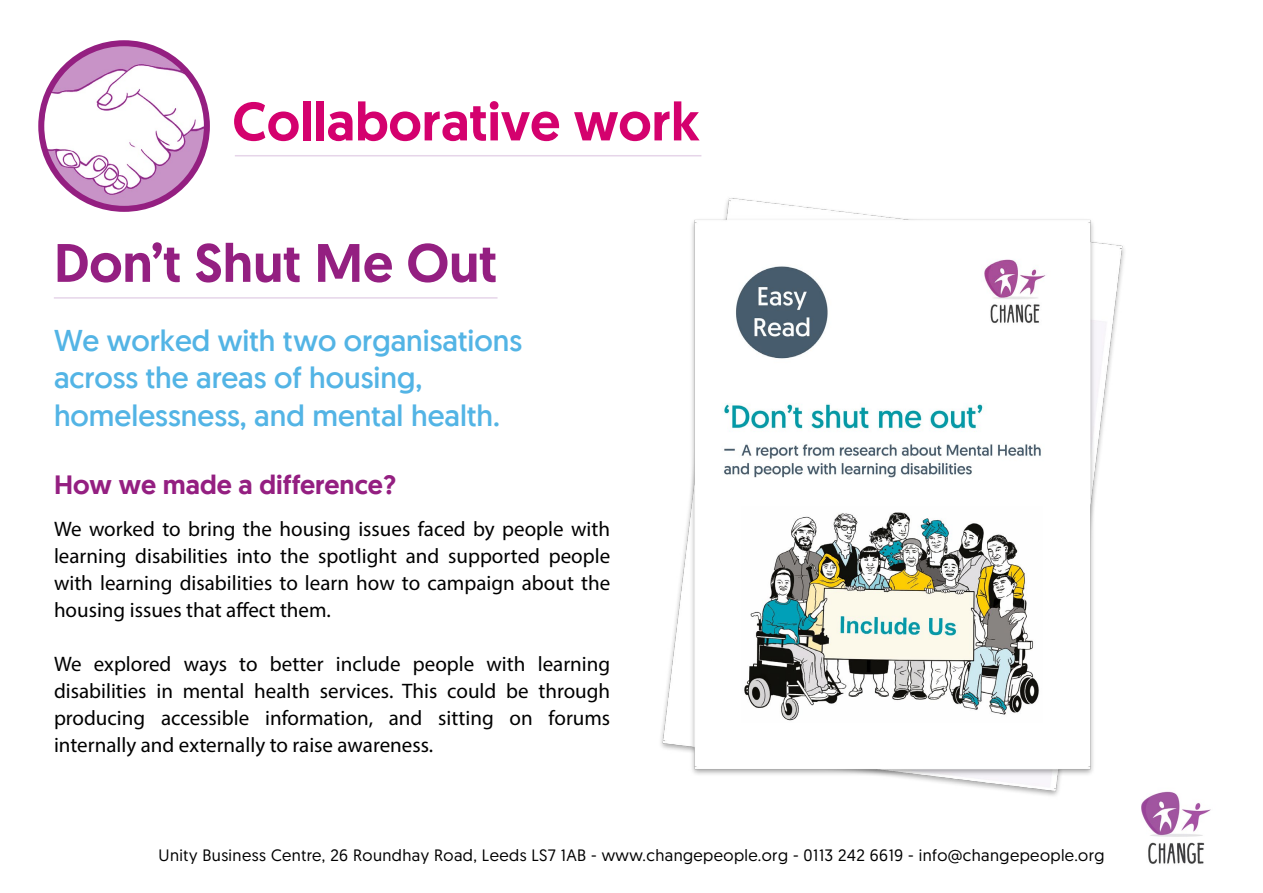
<style>
.page{position:relative;width:1263px;height:893px;background:#fff}
.page>*{position:absolute;margin:0;border:0;box-sizing:border-box;transform-origin:0 0}
.Headline{font:500 54px "Geomanist";color:#d4016e}
.Headline-2{font:500 54px "Geomanist";color:#941f81}
.What_We_Did{font:30px/37.5px "Geomanist";color:#53b4e5}
.Subheadline{font:500 27px "Geomanist";color:#941f81}
.t1{font:21px/27px "Myriad Pro";color:#000;text-align:justify}
.t2{font:16.5px "Geomanist";letter-spacing:.025em;color:#000}
</style>
<div class="page">
<img style="left:1144px;top:791px;width:67px;height:73px">
<hr style="left:235px;top:155px;width:466px;height:1px;background:#e6d5e9">
<hr style="left:54px;top:297px;width:443px;height:2px;background:#e6d5e9">
<img style="left:41px;top:43px;width:166px;height:166px;border-radius:83px">
<div style="left:38px;top:40px;width:172px;height:172px;border:6px solid #941f81;border-radius:50%"></div>
<img style="left:660px;top:198px;width:484px;height:620px">
<p class="Headline" style="left:232px;top:86px;width:469px">Collaborative work</p>
<p class="Headline-2" style="left:54px;top:227px;width:445px">Don’t Shut Me Out</p>
<p class="What_We_Did" style="left:54px;top:321px;width:470px">We worked with two organisations across the areas of housing, homelessness, and mental health.</p>
<p class="Subheadline" style="left:54px;top:467px;width:344px">How we made a difference?</p>
<p class="t1" style="left:54px;top:515px;width:558px">We worked to bring the housing issues faced by people with learning disabilities into the spotlight and supported people with learning disabilities to learn how to campaign about the housing issues that affect them.</p>
<p class="t1" style="left:54px;top:650px;width:558px">We explored ways to better include people with learning disabilities in mental health services. This could be through producing accessible information, and sitting on forums internally and externally to raise awareness.</p>
<p class="t2" style="left:158px;top:844px;width:947px">Unity Business Centre, 26 Roundhay Road, Leeds LS7 1AB - www.changepeople.org - 0113 242 6619 - info@changepeople.org</p>
</div>
